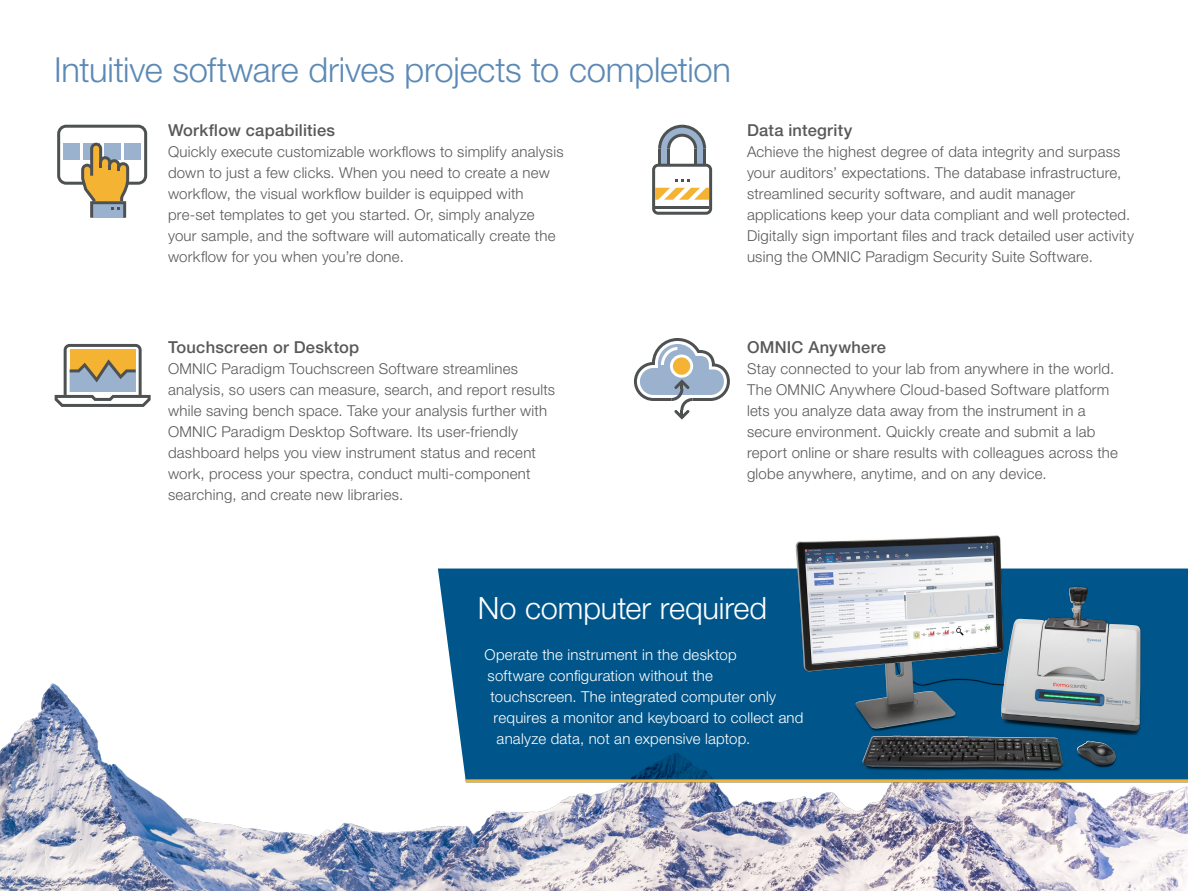
<style>
.page{position:relative;width:1188px;height:891px;background:#fff}
.page>*{position:absolute;margin:0;border:0;box-sizing:border-box;transform-origin:0 0}
.t1{font:300 34.5px "Helvetica Neue LT Std";letter-spacing:-.005em;color:#5b89b5}
.t2{font:300 30.75px "Helvetica Neue LT Std";letter-spacing:-.005em;color:#fff}
.t3{font:500 16.5px "Helvetica Neue LT Std";letter-spacing:.015em;color:#58595b}
.t4{font:300 15px/21px "Helvetica Neue LT Std";letter-spacing:.015em;color:#58595b}
.t5{font:300 15px "Helvetica Neue LT Std";letter-spacing:.015em;color:#fff}
</style>
<div class="page">
<img style="left:0;top:568px;width:1188px;height:323px">
<div style="left:438px;top:569px;width:750px;height:213px;background:#00558a"></div>
<img style="left:782px;top:535px;width:381px;height:259px">
<img style="left:796px;top:536px;width:341px;height:195px">
<svg style="left:634px;top:338px;width:96px;height:82px"></svg>
<div style="left:671px;top:356px;width:21px;height:20px;background:#f5b333;border-radius:50%"></div>
<div style="left:670px;top:355px;width:23px;height:23px;border:3px solid #fff;border-radius:50%"></div>
<svg style="left:55px;top:344px;width:96px;height:63px"></svg>
<svg style="left:652px;top:125px;width:60px;height:90px"></svg>
<hr style="left:655px;top:206px;width:54px;height:3px;background:#4d5152">
<svg style="left:57px;top:125px;width:90px;height:93px"></svg>
<svg style="left:466px;top:779px;width:722px;height:3px;background:#d8a73c"></svg>
<h1 class="t1" style="left:54px;top:49px;width:679px">Intuitive software drives projects to completion</h1>
<p class="t3" style="left:168px;top:121px;width:169px">Workflow capabilities</p>
<p class="t4" style="left:168px;top:141px;width:397px">Quickly execute customizable workflows to simplify analysis down to just a few clicks. When you need to create a new workflow, the visual workflow builder is equipped with pre-set templates to get you started. Or, simply analyze your sample, and the software will automatically create the workflow for you when you’re done.</p>
<p class="t3" style="left:747px;top:121px;width:107px">Data integrity</p>
<p class="t4" style="left:747px;top:141px;width:389px">Achieve the highest degree of data integrity and surpass your auditors’ expectations. The database infrastructure, streamlined security software, and audit manager applications keep your data compliant and well protected.<br>Digitally sign important files and track detailed user activity using the OMNIC Paradigm Security Suite Software.</p>
<p class="t3" style="left:168px;top:338px;width:193px">Touchscreen or Desktop</p>
<p class="t4" style="left:168px;top:358px;width:389px">OMNIC Paradigm Touchscreen Software streamlines analysis, so users can measure, search, and report results while saving bench space. Take your analysis further with OMNIC Paradigm Desktop Software. Its user-friendly dashboard helps you view instrument status and recent work, process your spectra, conduct multi-component searching, and create new libraries.</p>
<p class="t3" style="left:747px;top:338px;width:140px">OMNIC Anywhere</p>
<p class="t4" style="left:747px;top:358px;width:372px">Stay connected to your lab from anywhere in the world.<br>The OMNIC Anywhere Cloud-based Software platform lets you analyze data away from the instrument in a secure environment. Quickly create and submit a lab report online or share results with colleagues across the globe anywhere, anytime, and on any device.</p>
<h2 class="t2" style="left:478px;top:590px;width:291px">No computer required</h2>
<p class="t5" style="left:485px;top:645px;width:254px">Operate the instrument in the desktop</p>
<p class="t5" style="left:488px;top:666px;width:227px">software configuration without the</p>
<p class="t5" style="left:491px;top:687px;width:287px">touchscreen. The integrated computer only</p>
<p class="t5" style="left:494px;top:708px;width:311px">requires a monitor and keyboard to collect and</p>
<p class="t5" style="left:497px;top:729px;width:255px">analyze data, not an expensive laptop.</p>
</div>
